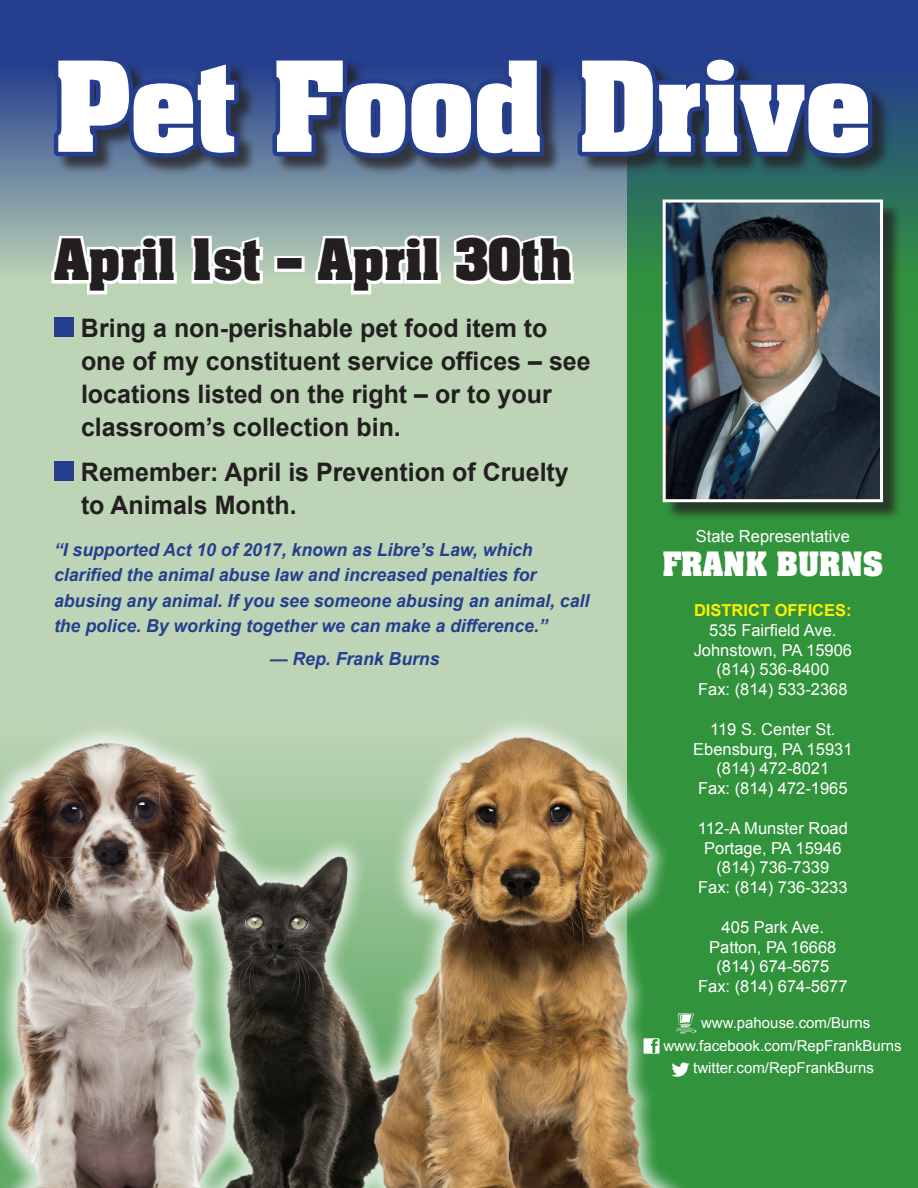
<style>
.page{position:relative;width:918px;height:1188px;background:#fff}
.page>*{position:absolute;margin:0;border:0;box-sizing:border-box;transform-origin:0 0}
.t1{font:106.5px "Billboard Regular SWFTE";color:#fff}
.t2{font:48.45px "Billboard Regular SWFTE";color:#231f20}
.t3{font:28.5px "Billboard Regular SWFTE";color:#fff}
.t4{font:700 25.5px/33px "Arial";color:#231f20}
.t5{font:italic 700 18px/25.5px "Arial";color:#253f8e}
.t6{font:16.5px/19.8px "Arial";color:#fff;text-align:center}
.t7{font:700 16.5px "Arial";color:#fff101}
.t8{font:15px "Arial";color:#fff}
</style>
<div class="page">
<div style="left:0;top:0;width:628px;height:1188px;background:#bdd5b6"></div>
<div style="left:628px;top:0;width:290px;height:1188px;background:#32933d"></div>
<svg style="left:0;top:0;width:918px;height:310px"></svg>
<div style="left:665px;top:202px;width:236px;height:319px;background:#231f20;opacity:.75"></div>
<img style="left:667px;top:204px;width:212px;height:294px">
<div style="left:663px;top:200px;width:220px;height:302px;border:3px solid #fff"></div>
<div style="left:57px;top:57px;width:834px;height:119px;background:#231f20;opacity:.75"></div>
<svg style="left:49px;top:50px;width:194px;height:114px;background:#2c3d71"></svg>
<svg style="left:267px;top:51px;width:282px;height:113px;background:#2b3d71"></svg>
<svg style="left:572px;top:48px;width:305px;height:117px;background:#263a6e"></svg>
<div style="left:54px;top:317px;width:20px;height:20px;background:#253f8e"></div>
<div style="left:54px;top:461px;width:20px;height:20px;background:#253f8e"></div>
<svg style="left:48px;top:214px;width:132px;height:83px"></svg>
<svg style="left:187px;top:233px;width:79px;height:56px"></svg>
<div style="left:274px;top:256px;width:31px;height:16px;border:6px solid #fff"></div>
<svg style="left:312px;top:214px;width:132px;height:83px"></svg>
<svg style="left:451px;top:231px;width:126px;height:58px"></svg>
<img style="left:0;top:675px;width:697px;height:513px">
<p class="t1" style="left:54px;top:30px;width:819px">Pet Food Drive</p>
<p class="t2" style="left:54px;top:225px;width:520px">April 1st – April 30th</p>
<p class="t4" style="left:81px;top:312px;width:511px">Bring a non-perishable pet food item to one of my constituent service offices – see locations listed on the right – or to your classroom’s collection bin.</p>
<p class="t4" style="left:81px;top:456px;width:489px">Remember: April is Prevention of Cruelty to Animals Month.</p>
<p class="t5" style="left:54px;top:538px;width:537px">“I supported Act 10 of 2017, known as Libre’s Law, which clarified the animal abuse law and increased penalties for abusing any animal. If you see someone abusing an animal, call the police. By working together we can make a difference.”</p>
<p class="t5" style="left:270px;top:646px;width:171px">— Rep. Frank Burns</p>
<p class="t6" style="left:696px;top:527px;width:156px">State Representative</p>
<p class="t3" style="left:662px;top:544px;width:222px">FRANK BURNS</p>
<p class="t7" style="left:694px;top:599px;width:159px">DISTRICT OFFICES:</p>
<p class="t6" style="left:709px;top:620px;width:129px">535 Fairfield Ave.</p>
<p class="t6" style="left:694px;top:640px;width:160px">Johnstown, PA 15906</p>
<p class="t6" style="left:716px;top:660px;width:114px">(814) 536-8400</p>
<p class="t6" style="left:698px;top:680px;width:151px">Fax: (814) 533-2368</p>
<p class="t6" style="left:710px;top:719px;width:127px">119 S. Center St.</p>
<p class="t6" style="left:693px;top:739px;width:161px">Ebensburg, PA 15931</p>
<p class="t6" style="left:716px;top:759px;width:114px">(814) 472-8021</p>
<p class="t6" style="left:698px;top:779px;width:151px">Fax: (814) 472-1965</p>
<p class="t6" style="left:698px;top:818px;width:152px">112-A Munster Road</p>
<p class="t6" style="left:704px;top:838px;width:139px">Portage, PA 15946</p>
<p class="t6" style="left:698px;top:858px;width:151px">(814) 736-7339<br>Fax: (814) 736-3233</p>
<p class="t6" style="left:722px;top:917px;width:104px">405 Park Ave.</p>
<p class="t6" style="left:709px;top:937px;width:129px">Patton, PA 16668</p>
<p class="t6" style="left:716px;top:957px;width:114px">(814) 674-5675</p>
<p class="t6" style="left:698px;top:977px;width:151px">Fax: (814) 674-5677</p>
<p class="t8" style="left:701px;top:1013px;width:171px">www.pahouse.com/Burns</p>
<p class="t8" style="left:663px;top:1036px;width:240px">www.facebook.com/RepFrankBurns</p>
<p class="t8" style="left:693px;top:1058px;width:182px">twitter.com/RepFrankBurns</p>
</div>
